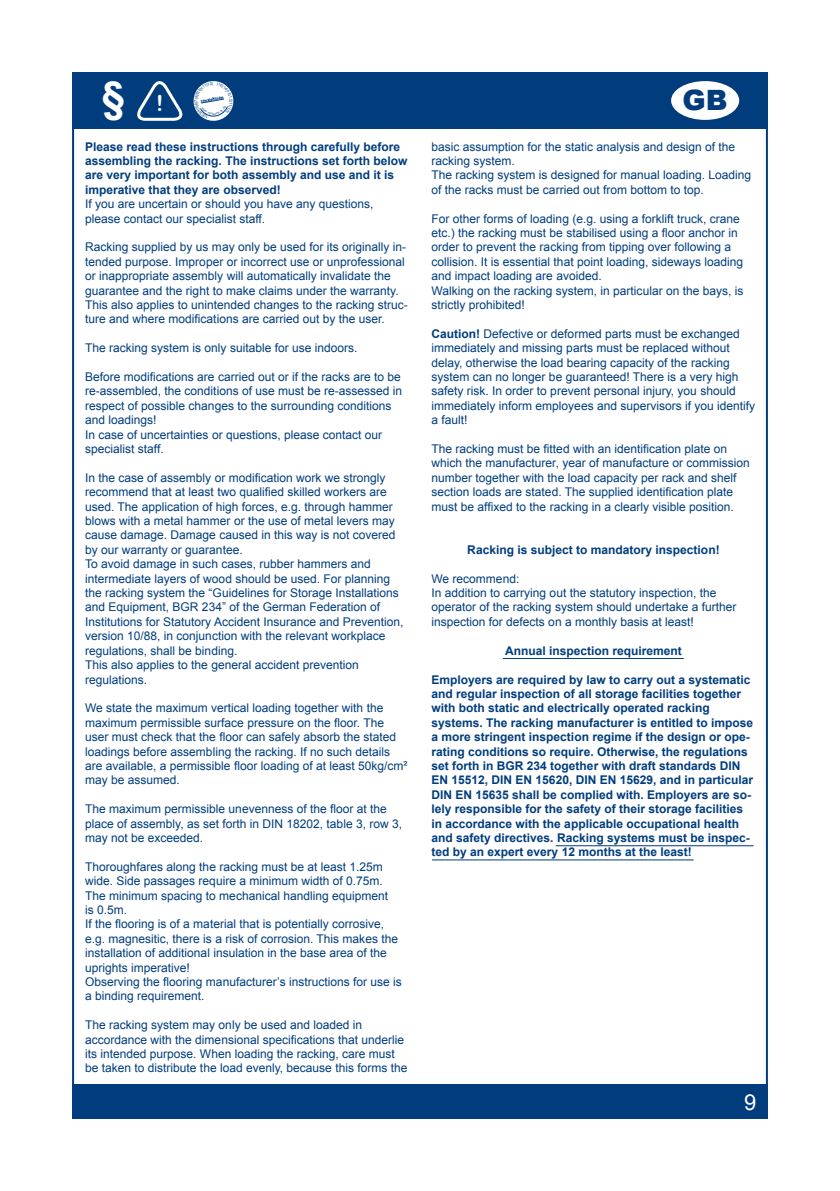
<style>
.page{position:relative;width:840px;height:1191px;background:#fff}
.page>*{position:absolute;margin:0;border:0;box-sizing:border-box;transform-origin:0 0}
.t1{font:700 42px "Arial";color:#fff}
.t2{font:900 28px "Arial";color:#013d7d}
.t3{font:22px "Arial";color:#fff}
.t4{font:12px/14.4px "Arial";color:#013d7d}
.t5{font:700 12px/14.4px "Arial";color:#013d7d}
.t6{font:900 4px "Arial";color:#013d7d}
.s1{font-family:"Arial Rounded MT Bold";font-weight:400;font-size:22px}
.s2{font-weight:700}
</style>
<div class="page">
<div style="left:72px;top:1085px;width:695px;height:34px;background:#013d7d"></div>
<div style="left:72px;top:72px;width:695px;height:57px;background:#013d7d"></div>
<svg style="left:137px;top:81px;width:46px;height:40px"></svg>
<div style="left:670px;top:81px;width:68px;height:39px;background:#fff;border-radius:50%"></div>
<hr style="left:502px;top:658px;width:181px;height:1px;background:#013d7d">
<hr style="left:555px;top:845px;width:198px;height:1px;background:#013d7d">
<hr style="left:432px;top:859px;width:261px;height:1px;background:#013d7d">
<svg style="left:193px;top:81px;width:41px;height:40px"></svg>
<h1 class="t1" style="left:102px;top:69px;width:63px">§ <span class="s1">!</span></h1>
<p class="t6" style="left:200px;top:99px;width:25px;rotate:-10deg">Inspektion</p>
<h2 class="t2" style="left:682px;top:84px;width:47px">GB</h2>
<p class="t5" style="left:85px;top:139px;width:324px">Please read these instructions through carefully before assembling the racking. The instructions set forth below are very important for both assembly and use and it is imperative that they are observed!</p>
<p class="t4" style="left:85px;top:197px;width:290px">If you are uncertain or should you have any questions, please contact our specialist staff.</p>
<p class="t4" style="left:85px;top:240px;width:324px">Racking supplied by us may only be used for its originally in&shy;tended purpose. Improper or incorrect use or unprofessional or inappropriate assembly will automatically invalidate the guarantee and the right to make claims under the warranty.<br>This also applies to unintended changes to the racking struc&shy;ture and where modifications are carried out by the user.</p>
<p class="t4" style="left:85px;top:341px;width:274px">The racking system is only suitable for use indoors.</p>
<p class="t4" style="left:85px;top:370px;width:318px">Before modifications are carried out or if the racks are to be re-assembled, the conditions of use must be re-assessed in respect of possible changes to the surrounding conditions and loadings!<br>In case of uncertainties or questions, please contact our specialist staff.</p>
<p class="t4" style="left:85px;top:470px;width:320px">In the case of assembly or modification work we strongly recommend that at least two qualified skilled workers are used. The application of high forces, e.g. through hammer blows with a metal hammer or the use of metal levers may cause damage. Damage caused in this way is not covered by our warranty or guarantee.<br>To avoid damage in such cases, rubber hammers and intermediate layers of wood should be used. For planning the racking system the “Guidelines for Storage Installations and Equipment, BGR 234” of the German Federation of Institutions for Statutory Accident Insurance and Prevention, version 10/88, in conjunction with the relevant workplace regulations, shall be binding.<br>This also applies to the general accident prevention regulations.</p>
<p class="t4" style="left:85px;top:701px;width:324px">We state the maximum vertical loading together with the maximum permissible surface pressure on the floor. The user must check that the floor can safely absorb the stated loadings before assembling the racking. If no such details are available, a permissible floor loading of at least 50kg/cm² may be assumed.</p>
<p class="t4" style="left:85px;top:802px;width:318px">The maximum permissible unevenness of the floor at the place of assembly, as set forth in DIN 18202, table 3, row 3, may not be exceeded.</p>
<p class="t4" style="left:85px;top:859px;width:318px">Thoroughfares along the racking must be at least 1.25m wide. Side passages require a minimum width of 0.75m.<br>The minimum spacing to mechanical handling equipment<br>is 0.5m.<br>If the flooring is of a material that is potentially corrosive, e.g. magnesitic, there is a risk of corrosion. This makes the installation of additional insulation in the base area of the uprights imperative!<br>Observing the flooring manufacturer’s instructions for use is a binding requirement.</p>
<p class="t4" style="left:85px;top:1018px;width:323px">The racking system may only be used and loaded in accordance with the dimensional specifications that underlie its intended purpose. When loading the racking, care must be taken to distribute the load evenly, because this forms the</p>
<p class="t4" style="left:431px;top:139px;width:321px">basic assumption for the static analysis and design of the racking system.<br>The racking system is designed for manual loading. Loading of the racks must be carried out from bottom to top.</p>
<p class="t4" style="left:431px;top:211px;width:313px">For other forms of loading (e.g. using a forklift truck, crane etc.) the racking must be stabilised using a floor anchor in order to prevent the racking from tipping over following a collision. It is essential that point loading, sideways loading and impact loading are avoided.<br>Walking on the racking system, in particular on the bays, is strictly prohibited!</p>
<p class="t4" style="left:431px;top:326px;width:325px"><span class="s2">Caution!</span> Defective or deformed parts must be exchanged immediately and missing parts must be replaced without delay, otherwise the load bearing capacity of the racking system can no longer be guaranteed! There is a very high safety risk. In order to prevent personal injury, you should immediately inform employees and supervisors if you identify a fault!</p>
<p class="t4" style="left:431px;top:442px;width:320px">The racking must be fitted with an identification plate on which the manufacturer, year of manufacture or commission number together with the load capacity per rack and shelf section loads are stated. The supplied identification plate must be affixed to the racking in a clearly visible position.</p>
<p class="t5" style="left:467px;top:543px;width:254px">Racking is subject to mandatory inspection!</p>
<p class="t4" style="left:431px;top:571px;width:306px">We recommend:<br>In addition to carrying out the statutory inspection, the operator of the racking system should undertake a further inspection for defects on a monthly basis at least!</p>
<p class="t5" style="left:504px;top:643px;width:178px">Annual inspection requirement</p>
<p class="t5" style="left:431px;top:672px;width:323px">Employers are required by law to carry out a systematic and regular inspection of all storage facilities together with both static and electrically operated racking systems. The racking manufacturer is entitled to impose a more stringent inspection regime if the design or ope&shy;rating conditions so require. Otherwise, the regulations set forth in BGR 234 together with draft standards DIN EN 15512, DIN EN 15620, DIN EN 15629, and in particular DIN EN 15635 shall be complied with. Employers are so&shy;lely responsible for the safety of their storage facilities in accordance with the applicable occupational health and safety directives. Racking systems must be inspec&shy;ted by an expert every 12 months at the least!</p>
<h3 class="t3" style="left:743px;top:1087px;width:14px">9</h3>
</div>
